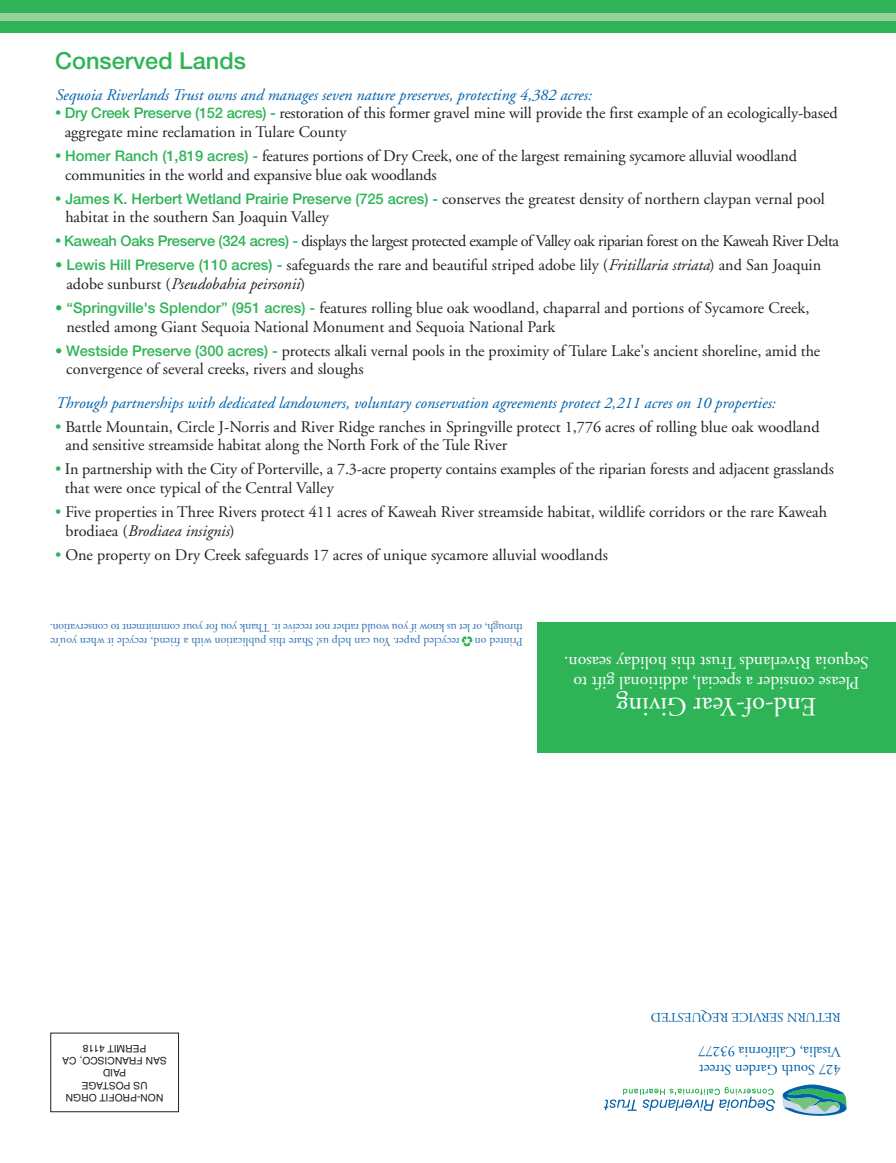
<style>
.page{position:relative;width:896px;height:1163px;background:#fff}
.page>*{position:absolute;margin:0;border:0;box-sizing:border-box;transform-origin:0 0}
.t1{font:26.43px "Adobe Garamond";color:#fff}
.t2{font:500 23.45px "Helvetica Neue";color:#2eb457}
.t3{font:17.68px/20.7px "Adobe Garamond";color:#fff;text-align:center}
.t4{font:16.1px/18.7px "Adobe Garamond";color:#231f20}
.t5{font:italic 16.1px "Adobe Garamond";color:#0060a9}
.t6{font:16.1px "Adobe Garamond";letter-spacing:-.03em;color:#231f20}
.t7{font:14.7px/17.7px "Adobe Garamond";color:#0060a9}
.t8{font:13.3px "Adobe Garamond";color:#0060a9}
.t9{font:11.72px/14.2px "Adobe Garamond";letter-spacing:-.015em;color:#3174b6}
.t10{font:10.33px/12.4px "Helvetica";color:#231f20;text-align:center}
.s1{color:#2eb457}
.s2{font-family:"Helvetica Neue";font-weight:500;font-size:14.7px;color:#2eb457}
.s3{font-style:italic}
</style>
<div class="page">
<div style="left:0;top:0;width:896px;height:33px;background:#2eb457"></div>
<div style="left:0;top:13px;width:896px;height:8px;background:#96cf9a"></div>
<div style="left:537px;top:622px;width:359px;height:130px;background:#2eb457"></div>
<svg style="left:462px;top:636px;width:11px;height:10px"></svg>
<svg style="left:782px;top:1084px;width:65px;height:31px"></svg>
<svg style="left:604px;top:1087px;width:171px;height:24px"></svg>
<div style="left:50px;top:1032px;width:129px;height:80px;border:1px solid #231f20"></div>
<h2 class="t2" style="left:55px;top:52px;width:192px">Conserved Lands</h2>
<p class="t5" style="left:55px;top:88px;width:538px">Sequoia Riverlands Trust owns and manages seven nature preserves, protecting 4,382 acres:</p>
<p class="t4" style="left:65px;top:105px;width:774px;text-indent:-10px"><span class="s1">•</span> <span class="s2">Dry Creek Preserve (152 acres) -</span> restoration of this former gravel mine will provide the first example of an ecologically-based aggregate mine reclamation in Tulare County</p>
<p class="t4" style="left:65px;top:148px;width:733px;text-indent:-10px"><span class="s1">•</span> <span class="s2">Homer Ranch (1,819 acres) -</span> features portions of Dry Creek, one of the largest remaining sycamore alluvial woodland communities in the world and expansive blue oak woodlands</p>
<p class="t4" style="left:65px;top:191px;width:761px;text-indent:-10px"><span class="s1">•</span> <span class="s2">James K. Herbert Wetland Prairie Preserve (725 acres) -</span> conserves the greatest density of northern claypan vernal pool habitat in the southern San Joaquin Valley</p>
<p class="t6" style="left:55px;top:235px;width:786px"><span class="s1">•</span> <span class="s2">Kaweah Oaks Preserve (324 acres) -</span> displays the largest protected example of Valley oak riparian forest on the Kaweah River Delta</p>
<p class="t4" style="left:66px;top:257px;width:756px;text-indent:-11px"><span class="s2">• Lewis Hill Preserve (110 acres) -</span> safeguards the rare and beautiful striped adobe lily (<span class="s3">Fritillaria striata</span>) and San Joaquin adobe sunburst (<span class="s3">Pseudobahia peirsonii</span>)</p>
<p class="t4" style="left:66px;top:300px;width:744px;text-indent:-11px"><span class="s2">• “Springville's Splendor” (951 acres) -</span> features rolling blue oak woodland, chaparral and portions of Sycamore Creek, nestled among Giant Sequoia National Monument and Sequoia National Park</p>
<p class="t4" style="left:66px;top:343px;width:755px;text-indent:-11px"><span class="s2">• Westside Preserve (300 acres) -</span> protects alkali vernal pools in the proximity of Tulare Lake's ancient shoreline, amid the convergence of several creeks, rivers and sloughs</p>
<p class="t5" style="left:55px;top:396px;width:722px">Through partnerships with dedicated landowners, voluntary conservation agreements protect 2,211 acres on 10 properties:</p>
<p class="t4" style="left:65px;top:419px;width:756px;text-indent:-10px"><span class="s1">•</span> Battle Mountain, Circle J-Norris and River Ridge ranches in Springville protect 1,776 acres of rolling blue oak woodland and sensitive streamside habitat along the North Fork of the Tule River</p>
<p class="t4" style="left:65px;top:461px;width:770px;text-indent:-10px"><span class="s1">•</span> In partnership with the City of Porterville, a 7.3-acre property contains examples of the riparian forests and adjacent grasslands that were once typical of the Central Valley</p>
<p class="t4" style="left:65px;top:504px;width:763px;text-indent:-10px"><span class="s1">•</span> Five properties in Three Rivers protect 411 acres of Kaweah River streamside habitat, wildlife corridors or the rare Kaweah brodiaea (<span class="s3">Brodiaea insignis</span>)</p>
<p class="t4" style="left:55px;top:547px;width:554px"><span class="s1">•</span> One property on Dry Creek safeguards 17 acres of unique sycamore alluvial woodlands</p>
<p class="t9" style="left:523px;top:648px;width:475px;rotate:-180deg">Printed on recycled paper. You can help us! Share this publication with a friend, recycle it when you’re through, or let us know if you would rather not receive it. Thank you for your commitment to conservation.</p>
<p class="t3" style="left:869px;top:691px;width:306px;rotate:-180deg">Please consider a special, additional gift to<br>Sequoia Riverlands Trust this holiday season.</p>
<h1 class="t1" style="left:816px;top:717px;width:201px;rotate:-180deg">End-of-Year Giving</h1>
<p class="t10" style="left:167px;top:1104px;width:106px;rotate:-180deg">NON-PROFIT ORGN<br>US POSTAGE<br>PAID<br>SAN FRANCISCO, CA<br>PERMIT 4118</p>
<p class="t8" style="left:841px;top:1022px;width:191px;rotate:-180deg">RETURN SERVICE REQUESTED</p>
<p class="t7" style="left:841px;top:1077px;width:144px;rotate:-180deg">427 South Garden Street<br>Visalia, California 93277</p>
</div>
